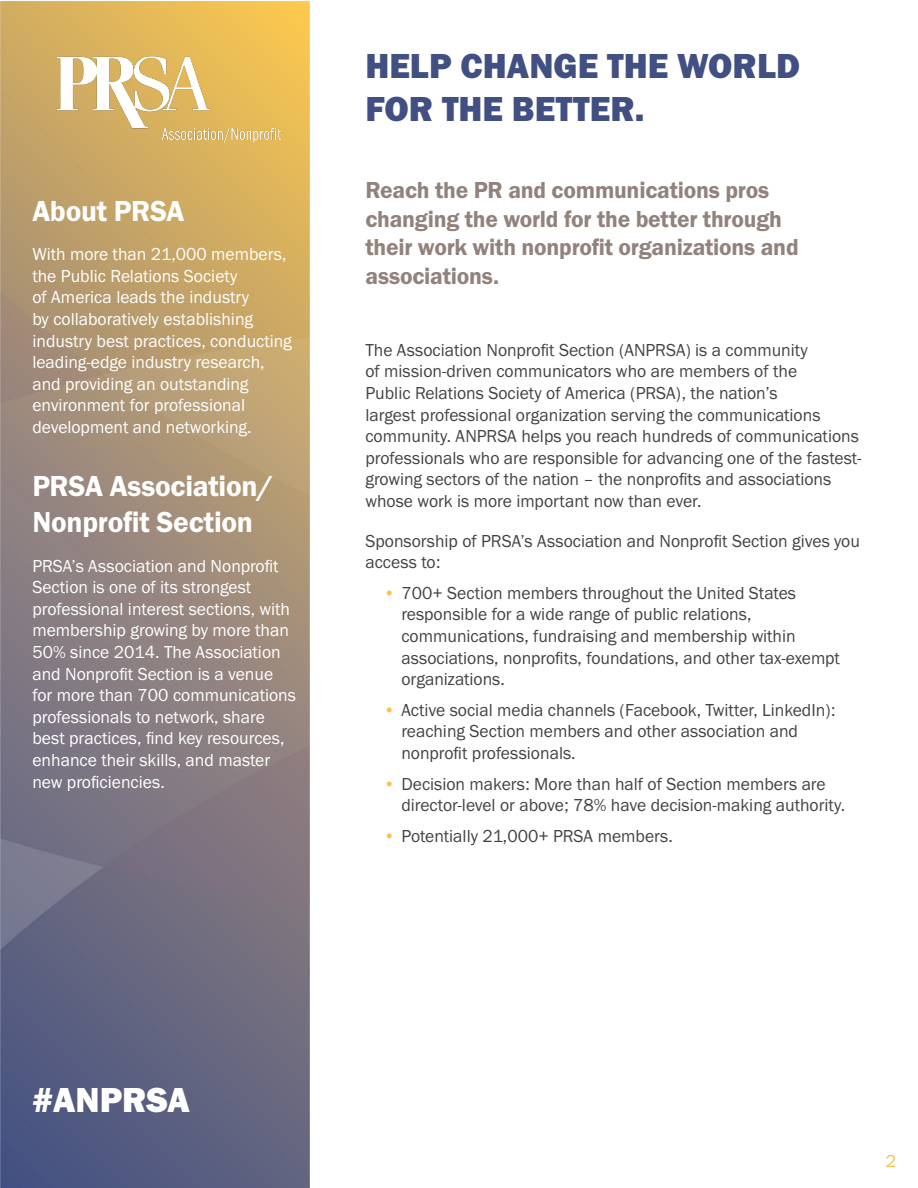
<style>
.page{position:relative;width:918px;height:1188px;background:#fff}
.page>*{position:absolute;margin:0;border:0;box-sizing:border-box;transform-origin:0 0}
.t1{font:36px/43.2px "Franklin Gothic URW Hea";color:#414f83}
.t2{font:36px "Franklin Gothic URW Hea";color:#fff}
.t3{font:30px/36px "Franklin Gothic URW Dem";letter-spacing:-.01em;color:#fff}
.t4{font:24px/28.8px "Franklin Gothic URW Dem";letter-spacing:-.01em;color:#92827c}
.t5{font:18px/21.6px "Franklin Gothic URW Boo";color:#434343}
.t6{font:18px/21.6px "Franklin Gothic URW Boo";color:#fff}
.t7{font:18px "Franklin Gothic URW Boo";color:#febf46}
.s1{color:#febf46}
</style>
<div class="page">
<img style="left:0;top:1px;width:309px;height:1187px">
<img style="left:54px;top:54px;width:229px;height:89px">
<p class="t3" style="left:32px;top:192px;width:154px">About PRSA</p>
<p class="t6" style="left:32px;top:243px;width:261px">With more than 21,000 members, the Public Relations Society<br>of America leads the industry<br>by collaboratively establishing industry best practices, conducting leading-edge industry research, and providing an outstanding environment for professional development and networking.</p>
<p class="t3" style="left:32px;top:468px;width:242px">PRSA Association/<br>Nonprofit Section</p>
<p class="t6" style="left:32px;top:554px;width:265px">PRSA’s Association and Nonprofit<br>Section is one of its strongest professional interest sections, with membership growing by more than<br>50% since 2014. The Association and Nonprofit Section is a venue for more than 700 communications professionals to network, share best practices, find key resources, enhance their skills, and master new proficiencies.</p>
<p class="t1" style="left:365px;top:43px;width:436px">HELP CHANGE THE WORLD<br>FOR THE BETTER.</p>
<p class="t4" style="left:365px;top:175px;width:435px">Reach the PR and communications pros changing the world for the better through their work with nonprofit organizations and associations.</p>
<p class="t5" style="left:365px;top:339px;width:498px">The Association Nonprofit Section (ANPRSA) is a community<br>of mission-driven communicators who are members of the<br>Public Relations Society of America (PRSA), the nation’s<br>largest professional organization serving the communications community. ANPRSA helps you reach hundreds of communications professionals who are responsible for advancing one of the fastest&shy;growing sectors of the nation – the nonprofits and associations whose work is more important now than ever.</p>
<p class="t5" style="left:365px;top:529px;width:496px">Sponsorship of PRSA’s Association and Nonprofit Section gives you access to:</p>
<p class="t5" style="left:401px;top:582px;width:440px;text-indent:-18px"><span class="s1">•</span> 700+ Section members throughout the United States responsible for a wide range of public relations, communications, fundraising and membership within associations, nonprofits, foundations, and other tax-exempt organizations.</p>
<p class="t5" style="left:401px;top:699px;width:436px;text-indent:-18px"><span class="s1">•</span> Active social media channels (Facebook, Twitter, LinkedIn): reaching Section members and other association and nonprofit professionals.</p>
<p class="t5" style="left:401px;top:772px;width:445px;text-indent:-18px"><span class="s1">•</span> Decision makers: More than half of Section members are director-level or above; 78% have decision-making authority.</p>
<p class="t5" style="left:383px;top:825px;width:291px"><span class="s1">•</span> Potentially 21,000+ PRSA members.</p>
<p class="t2" style="left:32px;top:1076px;width:159px">#ANPRSA</p>
<p class="t7" style="left:886px;top:1150px;width:12px">2</p>
</div>
